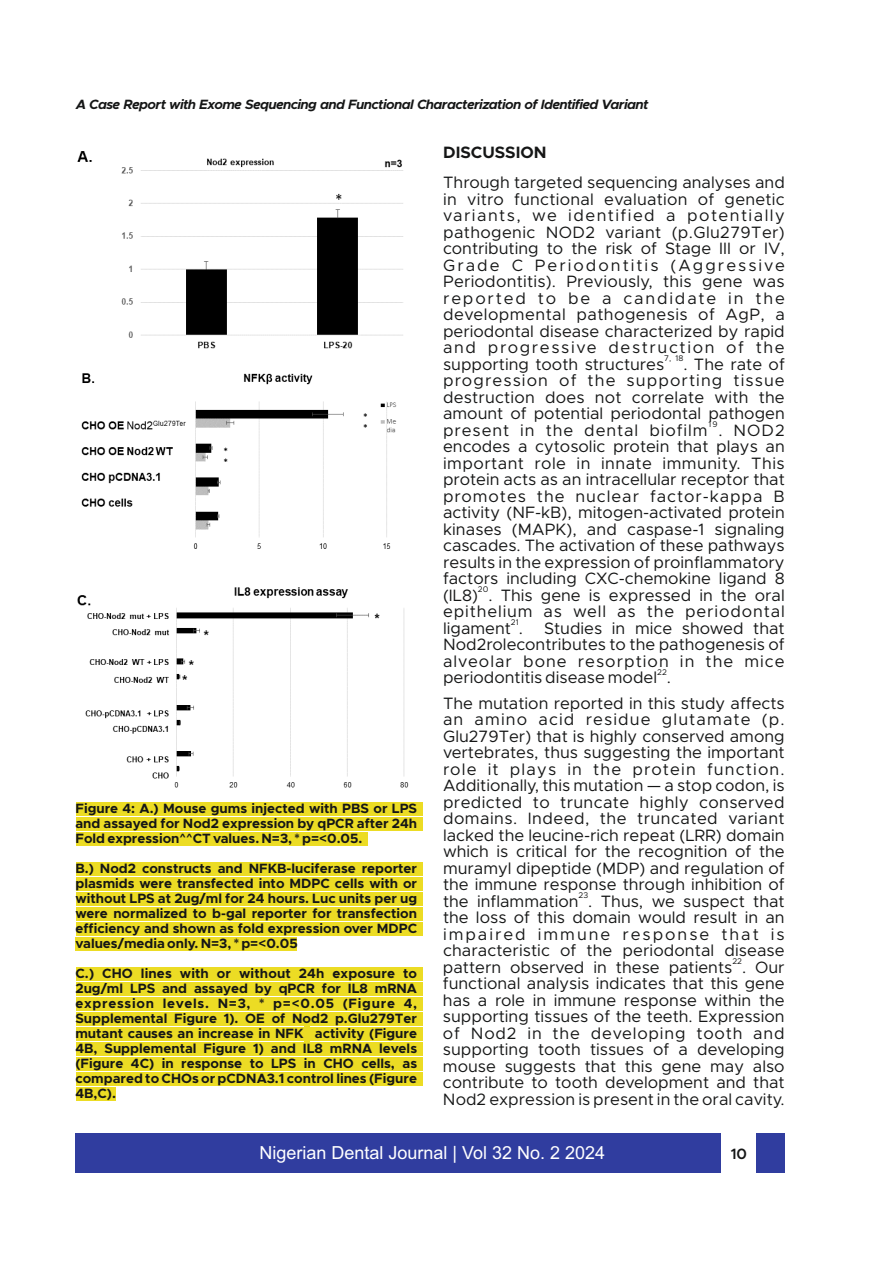
<style>
.page{position:relative;width:893px;height:1263px;background:#fff}
.page>*{position:absolute;margin:0;border:0;box-sizing:border-box;transform-origin:0 0}
.t1{font:18px "Arial";color:#fff}
.t2{font:16.5px/16.5px "Metropolis";color:#151616;text-align:justify}
.t3{font:16.5px/16.5px "Metropolis";letter-spacing:.055em;color:#151616}
.t4{font:700 16.5px "Metropolis";color:#151616}
.t5{font:600 15px "Metropolis";color:#151616}
.t6{font:700 13.5px/15px "Metropolis";color:#151616;text-align:justify}
.t7{font:italic 700 13.5px "Metropolis";letter-spacing:-.045em;color:#151616}
.t8{font:8.25px "Metropolis";color:#151616}
</style>
<div class="page">
<div style="left:75px;top:1134px;width:710px;height:39px;background:#303d9f"></div>
<div style="left:721px;top:1134px;width:35px;height:39px;background:#fff"></div>
<div style="left:76px;top:802px;width:347px;height:13px;background:#ecdc24"></div>
<div style="left:76px;top:817px;width:347px;height:13px;background:#ecdc24"></div>
<div style="left:76px;top:832px;width:292px;height:13px;background:#ecdc24"></div>
<div style="left:76px;top:862px;width:347px;height:13px;background:#ecdc24"></div>
<div style="left:76px;top:877px;width:347px;height:13px;background:#ecdc24"></div>
<div style="left:76px;top:892px;width:347px;height:13px;background:#ecdc24"></div>
<div style="left:76px;top:907px;width:347px;height:13px;background:#ecdc24"></div>
<div style="left:76px;top:922px;width:347px;height:13px;background:#ecdc24"></div>
<div style="left:76px;top:937px;width:221px;height:13px;background:#ecdc24"></div>
<div style="left:76px;top:967px;width:347px;height:13px;background:#ecdc24"></div>
<div style="left:76px;top:982px;width:347px;height:13px;background:#ecdc24"></div>
<div style="left:76px;top:997px;width:347px;height:13px;background:#ecdc24"></div>
<div style="left:76px;top:1012px;width:347px;height:13px;background:#ecdc24"></div>
<div style="left:76px;top:1027px;width:227px;height:13px;background:#ecdc24"></div>
<div style="left:304px;top:1025px;width:5px;height:17px;background:#ecdc24"></div>
<div style="left:310px;top:1027px;width:113px;height:13px;background:#ecdc24"></div>
<div style="left:76px;top:1042px;width:347px;height:13px;background:#ecdc24"></div>
<div style="left:76px;top:1057px;width:347px;height:13px;background:#ecdc24"></div>
<div style="left:76px;top:1072px;width:347px;height:13px;background:#ecdc24"></div>
<div style="left:76px;top:1087px;width:39px;height:13px;background:#ecdc24"></div>
<img style="left:77px;top:151px;width:326px;height:198px">
<img style="left:77px;top:587px;width:332px;height:201px">
<img style="left:81px;top:373px;width:316px;height:176px">
<p class="t7" style="left:76px;top:98px;width:574px">A Case Report with Exome Sequencing and Functional Characterization of Identified Variant</p>
<p class="t6" style="left:75px;top:801px;width:343px">Figure 4: A.) Mouse gums injected with PBS or LPS and assayed for Nod2 expression by qPCR after 24h Fold expression^^CT values. N=3, * p=&lt;0.05.</p>
<p class="t6" style="left:75px;top:861px;width:343px">B.) Nod2 constructs and NFKB-luciferase reporter plasmids were transfected into MDPC cells with or without LPS at 2ug/ml for 24 hours. Luc units per ug were normalized to b-gal reporter for transfection efficiency and shown as fold expression over MDPC values/media only. N=3, * p=&lt;0.05</p>
<p class="t6" style="left:75px;top:966px;width:343px">C.) CHO lines with or without 24h exposure to 2ug/ml LPS and assayed by qPCR for IL8 mRNA expression levels. N=3, * p=&lt;0.05 (Figure 4, Supplemental Figure 1). OE of Nod2 p.Glu279Ter mutant causes an increase in NFK activity (Figure 4B, Supplemental Figure 1) and IL8 mRNA levels (Figure 4C) in response to LPS in CHO cells, as compared to CHOs or pCDNA3.1 control lines (Figure 4B,C).</p>
<p class="t4" style="left:443px;top:145px;width:105px">DISCUSSION</p>
<p class="t2" style="left:443px;top:175px;width:343px">Through targeted sequencing analyses and in vitro functional evaluation of genetic variants, we identified a potentially pathogenic NOD2 variant (p.Glu279Ter) contributing to the risk of Stage III or IV, Grade C Periodontitis (Aggressive Periodontitis). Previously, this gene was reported to be a candidate in the developmental pathogenesis of AgP, a periodontal disease characterized by rapid and progressive destruction of the</p>
<p class="t8" style="left:664px;top:355px;width:21px">7, 18</p>
<p class="t2" style="left:443px;top:356px;width:343px">supporting tooth structures . The rate of progression of the supporting tissue destruction does not correlate with the amount of potential periodontal pathogen</p>
<p class="t8" style="left:708px;top:421px;width:10px">19</p>
<p class="t2" style="left:443px;top:422px;width:343px">present in the dental biofilm . NOD2 encodes a cytosolic protein that plays an important role in innate immunity. This protein acts as an intracellular receptor that promotes the nuclear factor-kappa B activity (NF-kB), mitogen-activated protein kinases (MAPK), and caspase-1 signaling cascades. The activation of these pathways results in the expression of proinflammatory factors including CXC-chemokine ligand 8</p>
<p class="t8" style="left:478px;top:586px;width:12px">20</p>
<p class="t3" style="left:443px;top:587px;width:343px">(IL8) . This gene is expressed in the oral epithelium as well as the periodontal</p>
<p class="t8" style="left:511px;top:619px;width:9px">21</p>
<p class="t2" style="left:443px;top:620px;width:81px">ligament .</p>
<p class="t2" style="left:443px;top:620px;width:343px;text-indent:101px">Studies in mice showed that Nod2rolecontributes to the pathogenesis of alveolar bone resorption in the mice</p>
<p class="t8" style="left:657px;top:668px;width:11px">22</p>
<p class="t2" style="left:443px;top:665px;width:343px;line-height:25.5px">periodontitis disease model .<br>The mutation reported in this study affects</p>
<p class="t2" style="left:443px;top:712px;width:343px">an amino acid residue glutamate (p.<br>Glu279Ter) that is highly conserved among vertebrates, thus suggesting the important role it plays in the protein function.<br>Additionally, this mutation — a stop codon, is predicted to truncate highly conserved domains. Indeed, the truncated variant lacked the leucine-rich repeat (LRR) domain which is critical for the recognition of the muramyl dipeptide (MDP) and regulation of the immune response through inhibition of</p>
<p class="t8" style="left:579px;top:892px;width:11px">23</p>
<p class="t2" style="left:443px;top:893px;width:343px">the inflammation . Thus, we suspect that the loss of this domain would result in an impaired immune response that is characteristic of the periodontal disease</p>
<p class="t8" style="left:732px;top:958px;width:11px">22</p>
<p class="t2" style="left:443px;top:959px;width:343px">pattern observed in these patients . Our functional analysis indicates that this gene has a role in immune response within the supporting tissues of the teeth. Expression of Nod2 in the developing tooth and supporting tooth tissues of a developing mouse suggests that this gene may also contribute to tooth development and that Nod2 expression is present in the oral cavity.</p>
<p class="t1" style="left:259px;top:1145px;width:347px">Nigerian Dental Journal | Vol 32 No. 2 2024</p>
<p class="t5" style="left:731px;top:1147px;width:18px">10</p>
</div>
